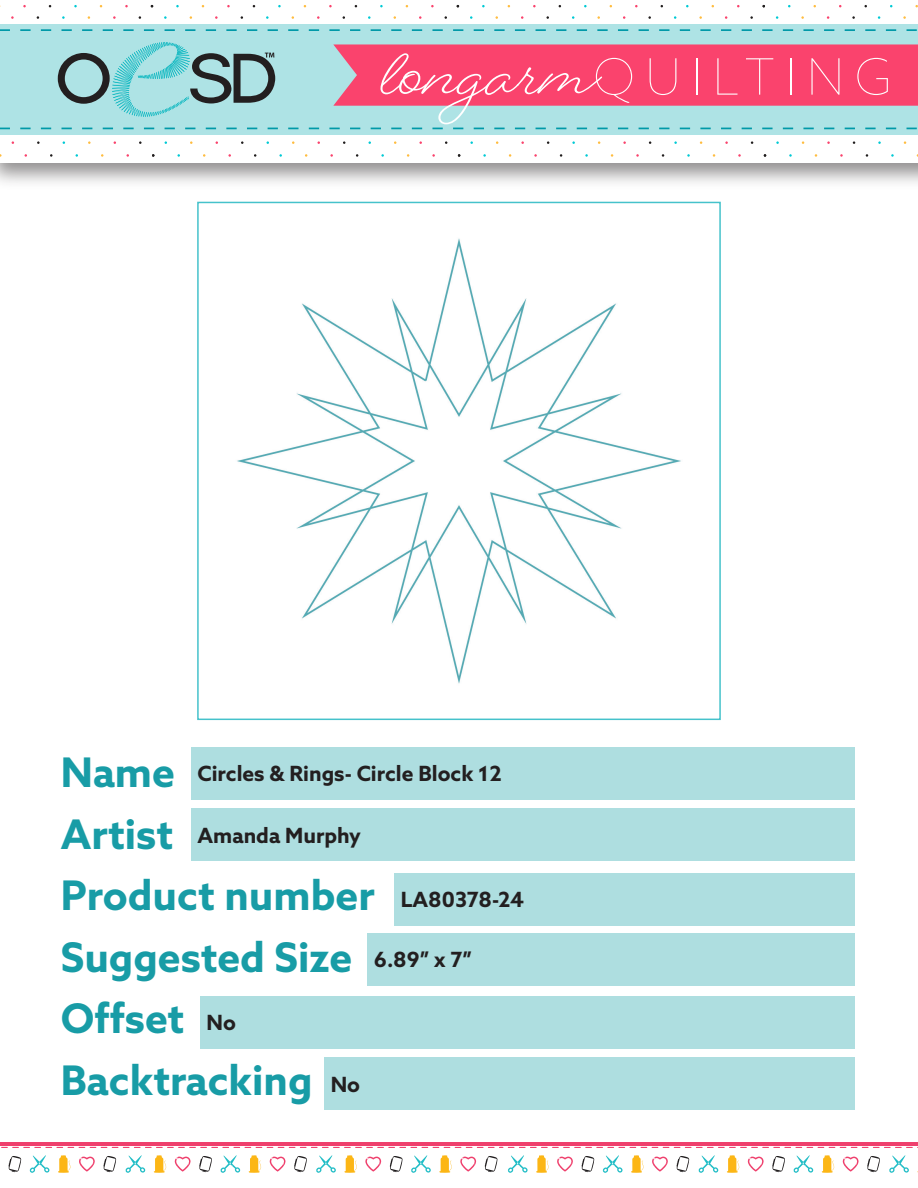
<style>
.page{position:relative;width:918px;height:1188px;background:#fff}
.page>*{position:absolute;margin:0;border:0;box-sizing:border-box;transform-origin:0 0}
.t1{font:100 50.25px "Azo Sans";letter-spacing:.2em;color:#fff}
.t2{font:700 40.8px/61.5px "Azo Sans";color:#189ca6}
.t3{font:700 21px "Azo Sans";color:#231f20}
</style>
<div class="page">
<img style="left:237px;top:238px;width:444px;height:446px">
<div style="left:197px;top:202px;width:524px;height:518px;border:2px solid #45c2cb"></div>
<div style="left:0;top:24px;width:918px;height:110px;background:#aee3e5"></div>
<svg style="left:0;top:29px;width:917px;height:2px"></svg>
<svg style="left:0;top:128px;width:330px;height:2px"></svg>
<svg style="left:57px;top:42px;width:219px;height:75px"></svg>
<svg style="left:330px;top:44px;width:588px;height:86px"></svg>
<svg style="left:8px;top:1156px;width:13px;height:16px"></svg>
<svg style="left:58px;top:1155px;width:13px;height:18px"></svg>
<svg style="left:79px;top:1157px;width:16px;height:15px"></svg>
<svg style="left:30px;top:1155px;width:19px;height:18px"></svg>
<svg style="left:103px;top:1156px;width:13px;height:16px"></svg>
<svg style="left:154px;top:1155px;width:12px;height:18px"></svg>
<svg style="left:175px;top:1157px;width:16px;height:15px"></svg>
<svg style="left:126px;top:1155px;width:19px;height:18px"></svg>
<svg style="left:199px;top:1156px;width:13px;height:16px"></svg>
<svg style="left:248px;top:1155px;width:13px;height:18px"></svg>
<svg style="left:270px;top:1157px;width:16px;height:15px"></svg>
<svg style="left:221px;top:1155px;width:19px;height:18px"></svg>
<svg style="left:294px;top:1156px;width:13px;height:16px"></svg>
<svg style="left:344px;top:1155px;width:13px;height:18px"></svg>
<svg style="left:365px;top:1157px;width:16px;height:15px"></svg>
<svg style="left:316px;top:1155px;width:20px;height:18px"></svg>
<svg style="left:390px;top:1156px;width:13px;height:16px"></svg>
<svg style="left:439px;top:1155px;width:13px;height:18px"></svg>
<svg style="left:460px;top:1157px;width:16px;height:15px"></svg>
<svg style="left:411px;top:1155px;width:20px;height:18px"></svg>
<svg style="left:485px;top:1156px;width:13px;height:16px"></svg>
<hr style="left:0;top:1142px;width:502px;height:3px;background:#ef406d">
<svg style="left:1px;top:1147px;width:494px;height:1px"></svg>
<svg style="left:536px;top:1155px;width:13px;height:18px"></svg>
<svg style="left:557px;top:1157px;width:16px;height:15px"></svg>
<svg style="left:508px;top:1155px;width:20px;height:18px"></svg>
<svg style="left:581px;top:1156px;width:13px;height:16px"></svg>
<svg style="left:631px;top:1155px;width:13px;height:18px"></svg>
<svg style="left:652px;top:1157px;width:16px;height:15px"></svg>
<svg style="left:603px;top:1155px;width:20px;height:18px"></svg>
<svg style="left:676px;top:1156px;width:13px;height:16px"></svg>
<svg style="left:727px;top:1155px;width:12px;height:18px"></svg>
<svg style="left:748px;top:1157px;width:16px;height:15px"></svg>
<svg style="left:699px;top:1155px;width:19px;height:18px"></svg>
<svg style="left:772px;top:1156px;width:13px;height:16px"></svg>
<svg style="left:822px;top:1155px;width:12px;height:18px"></svg>
<svg style="left:843px;top:1157px;width:16px;height:15px"></svg>
<svg style="left:794px;top:1155px;width:19px;height:18px"></svg>
<svg style="left:867px;top:1156px;width:13px;height:16px"></svg>
<svg style="left:889px;top:1155px;width:20px;height:18px"></svg>
<hr style="left:500px;top:1142px;width:418px;height:3px;background:#ef406d">
<svg style="left:499px;top:1147px;width:419px;height:1px"></svg>
<div style="left:191px;top:747px;width:664px;height:53px;background:#aedee0"></div>
<div style="left:191px;top:808px;width:664px;height:53px;background:#aedee0"></div>
<div style="left:394px;top:873px;width:461px;height:52px;background:#aedee0"></div>
<div style="left:367px;top:933px;width:488px;height:52px;background:#aedee0"></div>
<div style="left:200px;top:996px;width:655px;height:52px;background:#aedee0"></div>
<div style="left:324px;top:1057px;width:531px;height:53px;background:#aedee0"></div>
<h1 class="t1" style="left:593px;top:45px;width:300px">QUILTING</h1>
<h2 class="t2" style="left:61px;top:741px;width:315px">Name<br>Artist<br>Product number<br>Suggested Size<br>Offset<br>Backtracking</h2>
<p class="t3" style="left:198px;top:760px;width:306px">Circles &amp; Rings- Circle Block 12</p>
<p class="t3" style="left:198px;top:822px;width:165px">Amanda Murphy</p>
<p class="t3" style="left:401px;top:886px;width:125px">LA80378-24</p>
<p class="t3" style="left:374px;top:946px;width:100px">6.89” x 7”</p>
<p class="t3" style="left:207px;top:1009px;width:31px">No</p>
<p class="t3" style="left:331px;top:1070px;width:31px">No</p>
</div>
